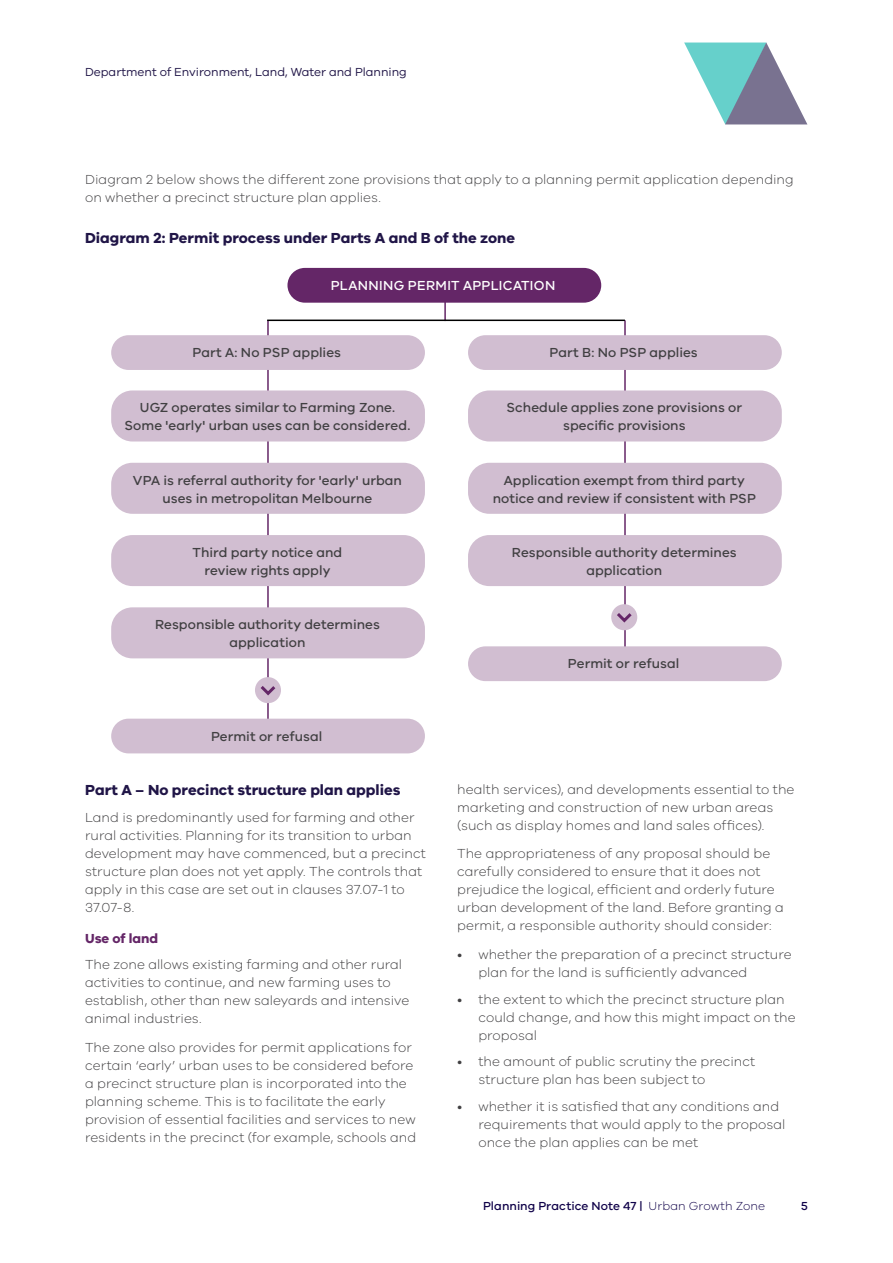
<style>
.page{position:relative;width:893px;height:1263px;background:#fff}
.page>*{position:absolute;margin:0;border:0;box-sizing:border-box;transform-origin:0 0}
.t1{font:700 15px "VIC";color:#201547}
.t2{font:300 13.5px/18px "VIC";letter-spacing:.005em;color:#414042}
.t3{font:500 13.5px/18px "VIC";letter-spacing:.005em;color:#414042;text-align:center}
.t4{font:500 13.5px "VIC";letter-spacing:.03em;color:#fff}
.t5{font:700 13.5px "VIC";color:#642667}
.t6{font:12px "VIC";color:#201547}
.t7{font:500 12px "VIC";letter-spacing:.005em;color:#100249}
.s1{font-weight:300}
</style>
<div class="page">
<svg style="left:684px;top:43px;width:123px;height:81px"></svg>
<hr style="left:267px;top:320px;width:2px;height:405px;background:#642667">
<hr style="left:624px;top:320px;width:2px;height:341px;background:#642667">
<hr style="left:444px;top:276px;width:2px;height:45px;background:#642667">
<div style="left:287px;top:268px;width:314px;height:35px;background:#642667;border-radius:17px"></div>
<div style="left:111px;top:335px;width:314px;height:35px;background:#d1bed1;border-radius:17px"></div>
<div style="left:111px;top:390px;width:314px;height:51px;background:#d1bed1;border-radius:21px"></div>
<div style="left:111px;top:463px;width:314px;height:51px;background:#d1bed1;border-radius:21px"></div>
<div style="left:111px;top:607px;width:314px;height:51px;background:#d1bed1;border-radius:21px"></div>
<div style="left:111px;top:535px;width:314px;height:51px;background:#d1bed1;border-radius:21px"></div>
<div style="left:111px;top:719px;width:314px;height:34px;background:#d1bed1;border-radius:17px"></div>
<div style="left:468px;top:335px;width:314px;height:35px;background:#d1bed1;border-radius:17px"></div>
<div style="left:468px;top:390px;width:314px;height:51px;background:#d1bed1;border-radius:21px"></div>
<div style="left:468px;top:463px;width:314px;height:51px;background:#d1bed1;border-radius:21px"></div>
<div style="left:468px;top:646px;width:314px;height:35px;background:#d1bed1;border-radius:17px"></div>
<div style="left:468px;top:535px;width:314px;height:51px;background:#d1bed1;border-radius:21px"></div>
<hr style="left:267px;top:320px;width:358px;height:1px;background:#000">
<div style="left:611px;top:604px;width:26px;height:26px;background:#d1bed1;border-radius:50%"></div>
<svg style="left:617px;top:613px;width:15px;height:10px"></svg>
<div style="left:255px;top:677px;width:26px;height:26px;background:#d1bed1;border-radius:50%"></div>
<svg style="left:257px;top:686px;width:22px;height:12px"></svg>
<p class="t6" style="left:85px;top:65px;width:323px">Department of Environment, Land, Water and Planning</p>
<p class="t2" style="left:85px;top:170px;width:710px">Diagram 2 below shows the different zone provisions that apply to a planning permit application depending on whether a precinct structure plan applies.</p>
<p class="t1" style="left:85px;top:228px;width:431px">Diagram 2: Permit process under Parts A and B of the zone</p>
<p class="t4" style="left:331px;top:277px;width:226px">PLANNING PERMIT APPLICATION</p>
<p class="t3" style="left:192px;top:343px;width:150px">Part A: No PSP applies</p>
<p class="t3" style="left:549px;top:343px;width:150px">Part B: No PSP applies</p>
<p class="t3" style="left:125px;top:399px;width:287px">UGZ operates similar to Farming Zone.<br>Some 'early' urban uses can be considered.</p>
<p class="t3" style="left:506px;top:399px;width:237px">Schedule applies zone provisions or specific provisions</p>
<p class="t3" style="left:133px;top:471px;width:271px">VPA is referral authority for 'early' urban uses in metropolitan Melbourne</p>
<p class="t3" style="left:493px;top:471px;width:265px">Application exempt from third party notice and review if consistent with PSP</p>
<p class="t3" style="left:193px;top:543px;width:151px">Third party notice and review rights apply</p>
<p class="t3" style="left:512px;top:543px;width:226px">Responsible authority determines application</p>
<p class="t3" style="left:155px;top:615px;width:226px">Responsible authority determines application</p>
<p class="t3" style="left:568px;top:654px;width:113px">Permit or refusal</p>
<p class="t3" style="left:211px;top:727px;width:113px">Permit or refusal</p>
<p class="t1" style="left:85px;top:781px;width:317px">Part A – No precinct structure plan applies</p>
<p class="t2" style="left:85px;top:808px;width:342px">Land is predominantly used for farming and other rural activities. Planning for its transition to urban development may have commenced, but a precinct structure plan does not yet apply. The controls that apply in this case are set out in clauses 37.07-1 to 37.07-8.</p>
<p class="t5" style="left:85px;top:930px;width:75px">Use of land</p>
<p class="t2" style="left:85px;top:955px;width:326px">The zone allows existing farming and other rural activities to continue, and new farming uses to establish, other than new saleyards and intensive animal industries.</p>
<p class="t2" style="left:85px;top:1038px;width:333px">The zone also provides for permit applications for certain ‘early’ urban uses to be considered before a precinct structure plan is incorporated into the planning scheme. This is to facilitate the early provision of essential facilities and services to new residents in the precinct (for example, schools and</p>
<p class="t2" style="left:457px;top:780px;width:339px">health services), and developments essential to the marketing and construction of new urban areas (such as display homes and land sales offices).</p>
<p class="t2" style="left:457px;top:844px;width:328px">The appropriateness of any proposal should be carefully considered to ensure that it does not prejudice the logical, efficient and orderly future urban development of the land. Before granting a permit, a responsible authority should consider:</p>
<p class="t2" style="left:478px;top:945px;width:315px;text-indent:-21px">• whether the preparation of a precinct structure plan for the land is sufficiently advanced</p>
<p class="t2" style="left:478px;top:989px;width:319px;text-indent:-21px">• the extent to which the precinct structure plan could change, and how this might impact on the proposal</p>
<p class="t2" style="left:478px;top:1052px;width:278px;text-indent:-21px">• the amount of public scrutiny the precinct structure plan has been subject to</p>
<p class="t2" style="left:478px;top:1096px;width:308px;text-indent:-21px">• whether it is satisfied that any conditions and requirements that would apply to the proposal once the plan applies can be met</p>
<p class="t7" style="left:483px;top:1198px;width:284px">Planning Practice Note 47 | <span class="s1">Urban Growth Zone</span></p>
<p class="t7" style="left:801px;top:1198px;width:8px">5</p>
</div>
